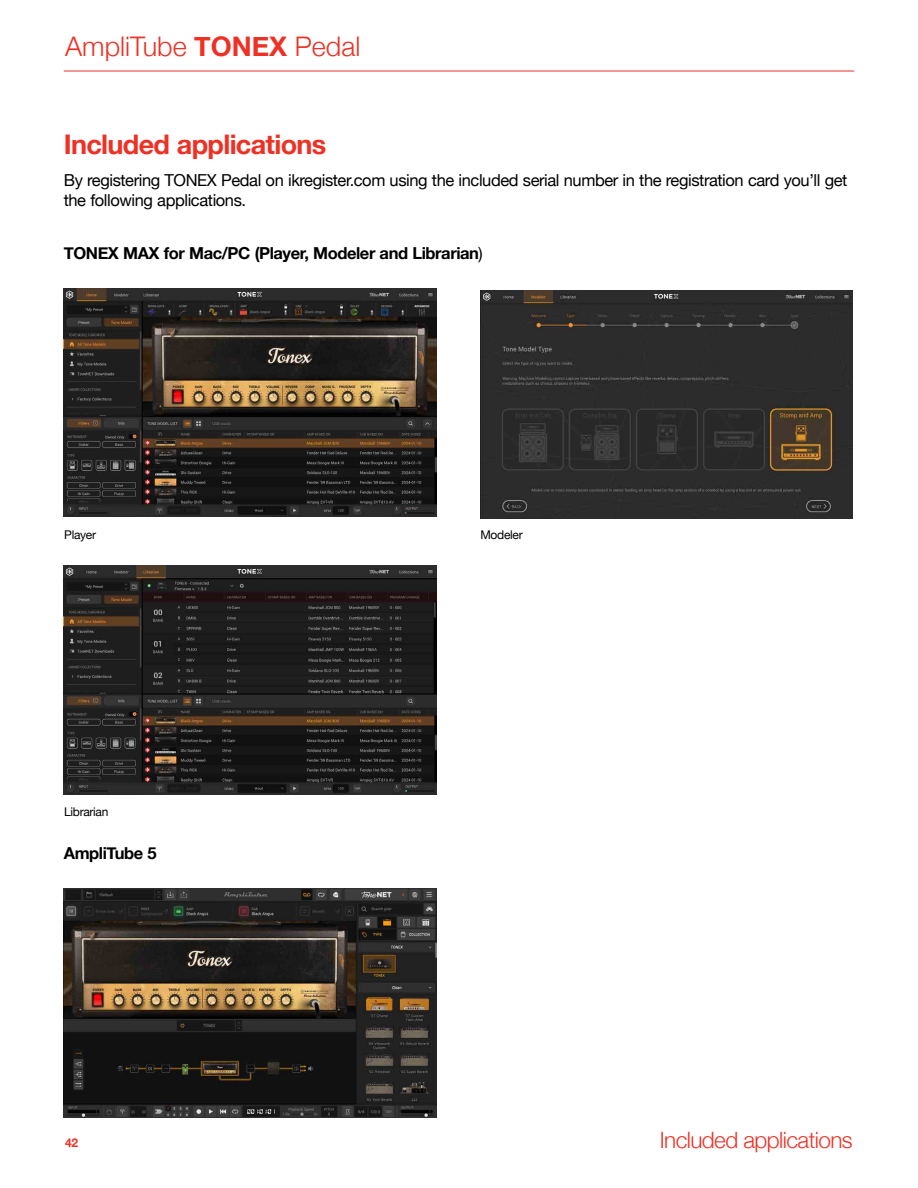
<style>
.page{position:relative;width:918px;height:1188px;background:#fff}
.page>*{position:absolute;margin:0;border:0;box-sizing:border-box;transform-origin:0 0}
.Titolo_1{font:700 27px "Helvetica Neue";letter-spacing:-.025em;color:#ee3124}
.t1{font:300 27px "Helvetica Neue";color:#ee3124}
.t2{font:300 22.5px "Helvetica Neue";letter-spacing:-.025em;color:#ee3124}
.Testo{font:16.5px/19.8px "Helvetica Neue";letter-spacing:-.025em;color:#000}
.Testo-2{font:700 16.5px "Helvetica Neue";letter-spacing:-.025em;color:#000}
.Testo-3{font:12px "Helvetica Neue";letter-spacing:-.025em;color:#000}
.t3{font:700 12px "Helvetica Neue";color:#ee3124}
.s1{font-weight:700}
.s2{font-weight:400}
</style>
<div class="page">
<img style="left:64px;top:288px;width:372px;height:229px">
<img style="left:64px;top:566px;width:372px;height:228px">
<img style="left:480px;top:290px;width:373px;height:229px">
<img style="left:64px;top:888px;width:372px;height:229px">
<hr style="left:64px;top:71px;width:790px;height:1px;background:#ee3124">
<h1 class="t1" style="left:65px;top:25px;width:297px">AmpliTube <span class="s1">TONEX</span> Pedal</h1>
<p class="Titolo_1" style="left:64px;top:123px;width:264px">Included applications</p>
<p class="Testo" style="left:64px;top:172px;width:785px">By registering TONEX Pedal on ikregister.com using the included serial number in the registration card you’ll get the following applications.</p>
<p class="Testo-2" style="left:64px;top:240px;width:421px">TONEX MAX for Mac/PC (Player, Modeler and Librarian<span class="s2">)</span></p>
<p class="Testo-3" style="left:64px;top:526px;width:33px">Player</p>
<p class="Testo-3" style="left:64px;top:803px;width:46px">Librarian</p>
<p class="Testo-2" style="left:64px;top:840px;width:94px">AmpliTube 5</p>
<p class="Testo-3" style="left:480px;top:526px;width:44px">Modeler</p>
<p class="t3" style="left:65px;top:1134px;width:15px">42</p>
<h2 class="t2" style="left:660px;top:1121px;width:194px">Included applications</h2>
</div>
